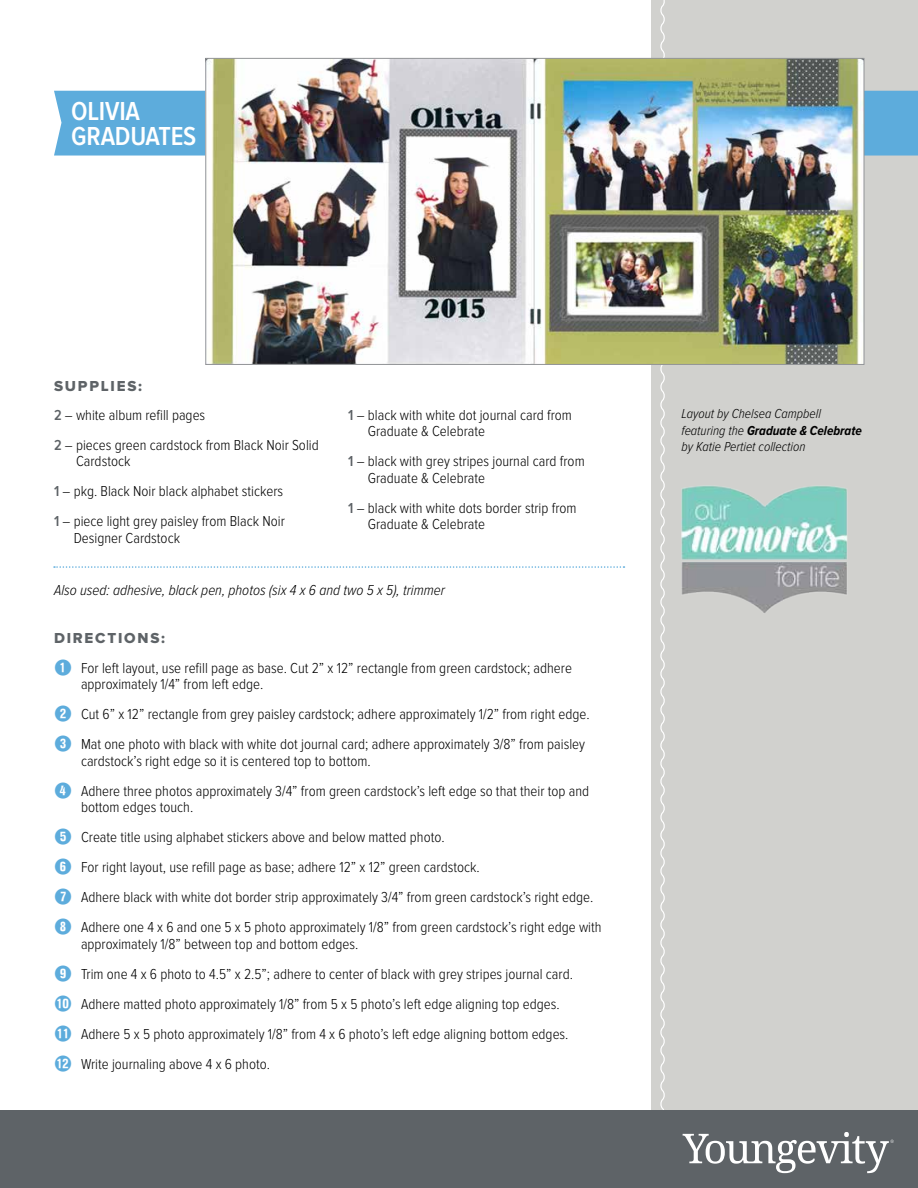
<style>
.page{position:relative;width:918px;height:1188px;background:#fff}
.page>*{position:absolute;margin:0;border:0;box-sizing:border-box;transform-origin:0 0}
.t1{font:600 27px/25.5px "Proxima Nova Cond";letter-spacing:-.01em;color:#fff}
.t2{font:300 15px/30px "Proxima Nova Cond";color:#000}
.t3{font:italic 300 15px "Proxima Nova Cond";color:#000}
.t4{font:15px "Proxima Nova Extrabld";letter-spacing:.12em;color:#5e6367}
.t5{font:italic 300 13.5px/16.5px "Proxima Nova Cond";color:#000}
.s1{font-weight:600;color:#5e6367}
.s2{font-family:"Numerics P04";font-weight:400;font-size:18px;color:#5dacdc}
.s3{font-weight:700}
</style>
<div class="page">
<div style="left:651px;top:0;width:267px;height:1110px;background:#d1d1ce"></div>
<svg style="left:660px;top:0;width:5px;height:1110px"></svg>
<div style="left:0;top:1110px;width:918px;height:78px;background:#5e6367"></div>
<svg style="left:683px;top:1132px;width:211px;height:41px"></svg>
<div style="left:54px;top:91px;width:864px;height:65px;background:#5dacdc"></div>
<img style="left:208px;top:60px;width:654px;height:303px">
<svg style="left:54px;top:566px;width:570px;height:2px"></svg>
<img style="left:681px;top:486px;width:166px;height:127px">
<h1 class="t1" style="left:71px;top:99px;width:127px">OLIVIA<br>GRADUATES</h1>
<p class="t4" style="left:54px;top:377px;width:90px">SUPPLIES:</p>
<p class="t2" style="left:54px;top:400px;width:266px"><span class="s1">2</span> – white album refill pages<br><span class="s1">2</span> – pieces green cardstock from Black Noir Solid</p>
<p class="t2" style="left:54px;top:446px;width:232px;text-indent:22px">Cardstock<br><span class="s1">1</span> – pkg. Black Noir black alphabet stickers<br><span class="s1">1</span> – piece light grey paisley from Black Noir</p>
<p class="t2" style="left:74px;top:523px;width:108px">Designer Cardstock</p>
<p class="t2" style="left:368px;top:407px;width:206px;line-height:16.5px;text-indent:-20px"><span class="s1">1</span> – black with white dot journal card from<br>Graduate &amp; Celebrate</p>
<p class="t2" style="left:368px;top:453px;width:218px;line-height:16.5px;text-indent:-20px"><span class="s1">1</span> – black with grey stripes journal card from<br>Graduate &amp; Celebrate</p>
<p class="t2" style="left:368px;top:500px;width:210px;line-height:16.5px;text-indent:-20px"><span class="s1">1</span> – black with white dots border strip from<br>Graduate &amp; Celebrate</p>
<p class="t3" style="left:54px;top:582px;width:393px">Also used: adhesive, black pen, photos (six 4 x 6 and two 5 x 5), trimmer</p>
<p class="t4" style="left:54px;top:629px;width:113px">DIRECTIONS:</p>
<p class="t2" style="left:81px;top:660px;width:493px;line-height:16.5px;text-indent:-27px"><span class="s2">Q</span> For left layout, use refill page as base. Cut 2” x 12” rectangle from green cardstock; adhere approximately 1/4” from left edge.</p>
<p class="t2" style="left:54px;top:700px;width:537px"><span class="s2">W</span> Cut 6” x 12” rectangle from grey paisley cardstock; adhere approximately 1/2” from right edge.<br><span class="s2">E</span> Mat one photo with black with white dot journal card; adhere approximately 3/8” from paisley</p>
<p class="t2" style="left:54px;top:746px;width:537px;text-indent:27px">cardstock’s right edge so it is centered top to bottom.<br><span class="s2">R</span> Adhere three photos approximately 3/4” from green cardstock’s left edge so that their top and</p>
<p class="t2" style="left:54px;top:793px;width:549px;text-indent:27px">bottom edges touch.<br><span class="s2">T</span> Create title using alphabet stickers above and below matted photo.<br><span class="s2">Y</span> For right layout, use refill page as base; adhere 12” x 12” green cardstock.<br><span class="s2">U</span> Adhere black with white dot border strip approximately 3/4” from green cardstock’s right edge.<br><span class="s2">I</span> Adhere one 4 x 6 and one 5 x 5 photo approximately 1/8” from green cardstock’s right edge with</p>
<p class="t2" style="left:54px;top:929px;width:521px;text-indent:27px">approximately 1/8” between top and bottom edges.<br><span class="s2">O</span> Trim one 4 x 6 photo to 4.5” x 2.5”; adhere to center of black with grey stripes journal card.<br><span class="s2">P</span> Adhere matted photo approximately 1/8” from 5 x 5 photo’s left edge aligning top edges. <span class="s2">{</span> Adhere 5 x 5 photo approximately 1/8” from 4 x 6 photo’s left edge aligning bottom edges. <span class="s2">}</span> Write journaling above 4 x 6 photo.</p>
<p class="t5" style="left:681px;top:406px;width:182px">Layout by Chelsea Campbell featuring the <span class="s3">Graduate &amp; Celebrate </span>by Katie Pertiet collection</p>
</div>
